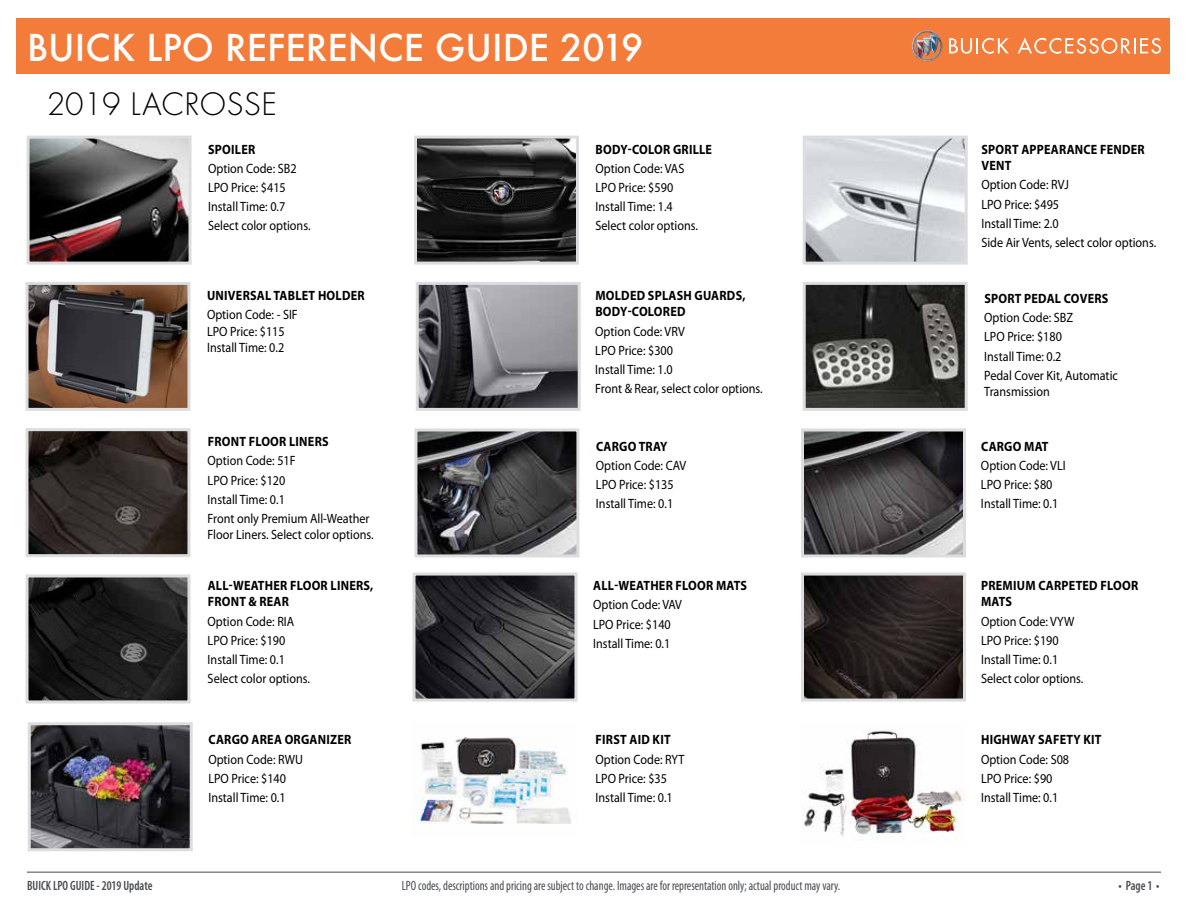
<style>
.page{position:relative;width:1188px;height:918px;background:#fff}
.page>*{position:absolute;margin:0;border:0;box-sizing:border-box;transform-origin:0 0}
.t1{font:500 36px "Buick Futura ND";color:#fff}
.t2{font:300 30px "Buick Futura ND";color:#000}
.t3{font:13.5px/19.2px "Myriad Pro";color:#000;scale:.9 1}
.t4{font:700 13.5px/16.2px "Myriad Pro";letter-spacing:.02em;color:#000;scale:.9 1}
.t5{font:condensed 13.5px "Myriad Pro";color:#474b51;scale:.9 1}
.t6{font:600 condensed 13.5px "Myriad Pro";color:#474b51;scale:.9 1}
</style>
<div class="page">
<div style="left:16px;top:18px;width:1154px;height:56px;background:#f47c3b"></div>
<svg style="left:949px;top:38px;width:60px;height:16px"></svg>
<svg style="left:1018px;top:38px;width:143px;height:16px"></svg>
<img style="left:911px;top:30px;width:32px;height:32px">
<hr style="left:27px;top:872px;width:1134px;height:1px;background:#474b51">
<img style="left:805px;top:432px;width:157px;height:121px">
<div style="left:801px;top:428px;width:165px;height:129px;border:3px solid #dcddde"></div>
<img style="left:807px;top:286px;width:157px;height:121px">
<div style="left:803px;top:282px;width:165px;height:129px;border:3px solid #dcddde"></div>
<img style="left:807px;top:140px;width:157px;height:121px">
<div style="left:803px;top:136px;width:165px;height:129px;border:3px solid #dcddde"></div>
<img style="left:31px;top:140px;width:157px;height:121px">
<div style="left:27px;top:136px;width:165px;height:129px;border:3px solid #dcddde"></div>
<img style="left:418px;top:140px;width:157px;height:121px">
<div style="left:414px;top:136px;width:165px;height:129px;border:3px solid #dcddde"></div>
<img style="left:418px;top:432px;width:157px;height:121px">
<div style="left:414px;top:428px;width:165px;height:129px;border:3px solid #dcddde"></div>
<img style="left:32px;top:726px;width:157px;height:121px">
<div style="left:28px;top:722px;width:165px;height:129px;border:3px solid #dcddde"></div>
<img style="left:30px;top:286px;width:156px;height:121px">
<div style="left:26px;top:282px;width:164px;height:129px;border:3px solid #dcddde"></div>
<img style="left:420px;top:286px;width:157px;height:121px">
<div style="left:416px;top:282px;width:165px;height:129px;border:3px solid #dcddde"></div>
<img style="left:412px;top:737px;width:160px;height:87px">
<img style="left:416px;top:577px;width:158px;height:121px">
<div style="left:412px;top:573px;width:166px;height:129px;border:3px solid #dcddde"></div>
<img style="left:30px;top:578px;width:156px;height:121px">
<div style="left:26px;top:574px;width:164px;height:129px;border:3px solid #dcddde"></div>
<img style="left:30px;top:432px;width:156px;height:121px">
<div style="left:26px;top:428px;width:164px;height:129px;border:3px solid #dcddde"></div>
<img style="left:805px;top:577px;width:157px;height:121px">
<div style="left:801px;top:573px;width:165px;height:129px;border:3px solid #dcddde"></div>
<img style="left:802px;top:729px;width:163px;height:112px">
<h1 class="t1" style="left:27px;top:24px;width:618px">BUICK LPO REFERENCE GUIDE 2019</h1>
<h2 class="t2" style="left:47px;top:85px;width:232px">2019 LACROSSE</h2>
<p class="t4" style="left:208px;top:141px;width:54px">SPOILER</p>
<p class="t3" style="left:208px;top:159px;width:115px">Option Code: SB2<br>LPO Price: $415<br>Install Time: 0.7<br>Select color options.</p>
<p class="t4" style="left:207px;top:287px;width:177px">UNIVERSAL TABLET HOLDER</p>
<p class="t3" style="left:207px;top:307px;width:102px;line-height:16.2px">Option Code: - SIF<br>LPO Price: $115<br>Install Time: 0.2</p>
<p class="t4" style="left:208px;top:433px;width:136px">FRONT FLOOR LINERS</p>
<p class="t3" style="left:208px;top:451px;width:181px">Option Code: 51F<br>LPO Price: $120<br>Install Time: 0.1<br>Front only Premium All-Weather</p>
<p class="t3" style="left:208px;top:525px;width:186px">Floor Liners. Select color options.</p>
<p class="t4" style="left:208px;top:577px;width:186px">ALL-WEATHER FLOOR LINERS,<br>FRONT &amp; REAR</p>
<p class="t3" style="left:208px;top:611px;width:115px">Option Code: RIA<br>LPO Price: $190<br>Install Time: 0.1<br>Select color options.</p>
<p class="t4" style="left:208px;top:731px;width:160px">CARGO AREA ORGANIZER</p>
<p class="t3" style="left:208px;top:749px;width:107px">Option Code: RWU<br>LPO Price: $140<br>Install Time: 0.1</p>
<p class="t4" style="left:596px;top:141px;width:131px">BODY-COLOR GRILLE</p>
<p class="t3" style="left:596px;top:159px;width:115px">Option Code: VAS<br>LPO Price: $590<br>Install Time: 1.4<br>Select color options.</p>
<p class="t4" style="left:595px;top:287px;width:168px">MOLDED SPLASH GUARDS,<br>BODY-COLORED</p>
<p class="t3" style="left:595px;top:321px;width:188px">Option Code: VRV<br>LPO Price: $300<br>Install Time: 1.0<br>Front &amp; Rear, select color options.</p>
<p class="t4" style="left:596px;top:438px;width:81px">CARGO TRAY</p>
<p class="t3" style="left:596px;top:455px;width:102px">Option Code: CAV<br>LPO Price: $135<br>Install Time: 0.1</p>
<p class="t4" style="left:593px;top:577px;width:172px">ALL-WEATHER FLOOR MATS</p>
<p class="t3" style="left:593px;top:595px;width:100px">Option Code: VAV<br>LPO Price: $140<br>Install Time: 0.1</p>
<p class="t4" style="left:596px;top:731px;width:85px">FIRST AID KIT</p>
<p class="t3" style="left:596px;top:749px;width:101px">Option Code: RYT<br>LPO Price: $35<br>Install Time: 0.1</p>
<p class="t4" style="left:981px;top:141px;width:183px">SPORT APPEARANCE FENDER<br>VENT</p>
<p class="t3" style="left:981px;top:175px;width:196px">Option Code: RVJ<br>LPO Price: $495<br>Install Time: 2.0<br>Side Air Vents, select color options.</p>
<p class="t4" style="left:984px;top:290px;width:140px">SPORT PEDAL COVERS</p>
<p class="t3" style="left:984px;top:308px;width:150px">Option Code: SBZ<br>LPO Price: $180<br>Install Time: 0.2<br>Pedal Cover Kit, Automatic</p>
<p class="t3" style="left:984px;top:382px;width:74px">Transmission</p>
<p class="t4" style="left:981px;top:438px;width:76px">CARGO MAT</p>
<p class="t3" style="left:981px;top:455px;width:96px">Option Code: VLI<br>LPO Price: $80<br>Install Time: 0.1</p>
<p class="t4" style="left:981px;top:577px;width:176px">PREMIUM CARPETED FLOOR<br>MATS</p>
<p class="t3" style="left:981px;top:611px;width:115px">Option Code: VYW<br>LPO Price: $190<br>Install Time: 0.1<br>Select color options.</p>
<p class="t4" style="left:981px;top:731px;width:135px">HIGHWAY SAFETY KIT</p>
<p class="t3" style="left:981px;top:749px;width:100px">Option Code: S08<br>LPO Price: $90<br>Install Time: 0.1</p>
<p class="t6" style="left:27px;top:878px;width:141px">BUICK LPO GUIDE - 2019 Update</p>
<p class="t5" style="left:402px;top:878px;width:489px">LPO codes, descriptions and pricing are subject to change. Images are for representation only; actual product may vary.</p>
<p class="t6" style="left:1119px;top:878px;width:47px">• Page 1 •</p>
</div>
